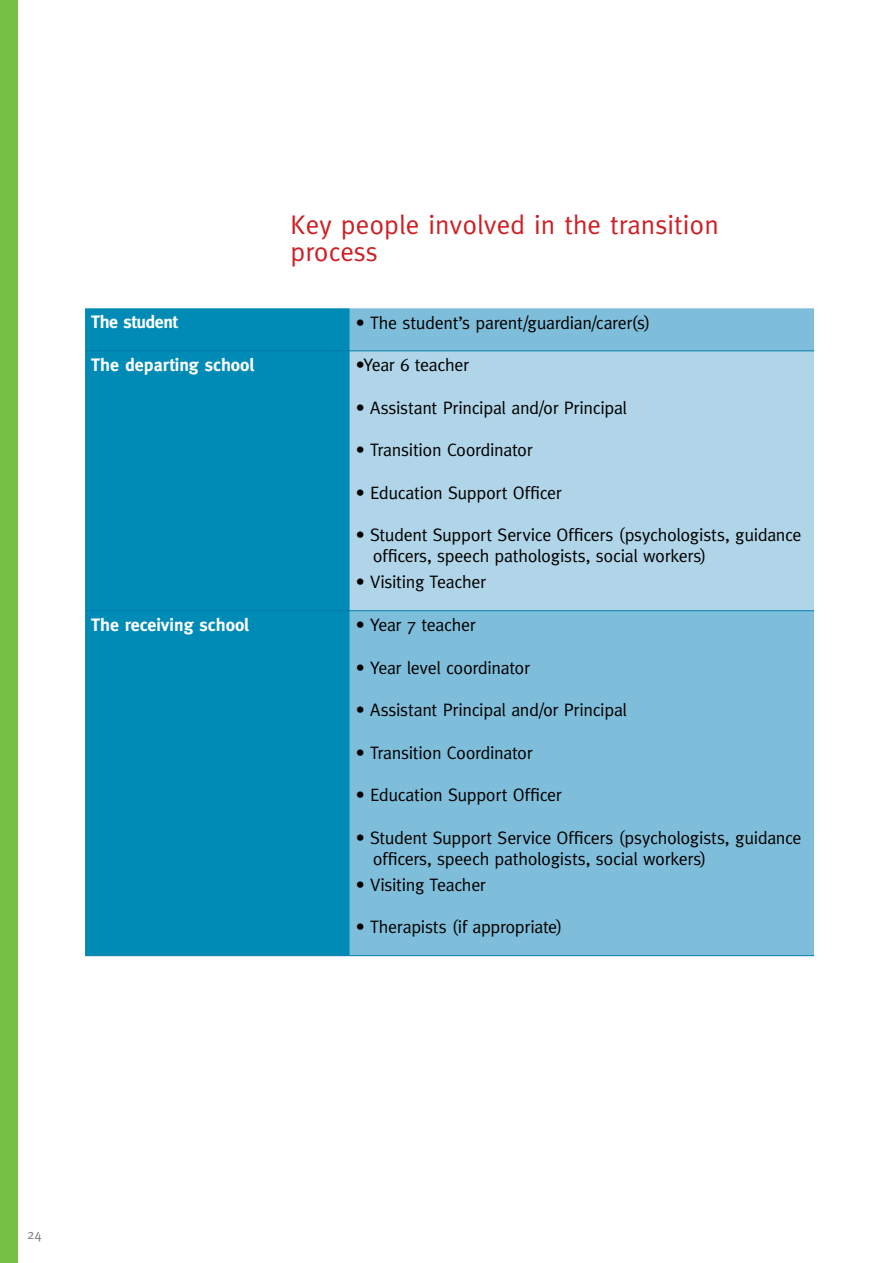
<style>
.page{position:relative;width:893px;height:1263px;background:#fff}
.page>*{position:absolute;margin:0;border:0;box-sizing:border-box;transform-origin:0 0}
.t1{font:27px/27px "Meta";color:#cf1f25}
.t2{font:18px/21px "Meta";letter-spacing:-.02em;color:#000}
.t3{font:700 18px "Meta";color:#fff}
.t4{font:700 18px "Meta";letter-spacing:-.025em;color:#fff}
.t5{font:13.5px "Meta";color:#77787b}
</style>
<div class="page">
<div style="left:0;top:0;width:17px;height:1263px;background:#75c044"></div>
<div style="left:85px;top:308px;width:265px;height:647px;background:#008bb7"></div>
<div style="left:350px;top:308px;width:464px;height:647px;background:#7fbeda"></div>
<div style="left:350px;top:351px;width:464px;height:259px;background:#b0d5e8"></div>
<hr style="left:85px;top:350px;width:265px;height:1px;background:#007aa9">
<hr style="left:350px;top:350px;width:464px;height:1px;background:#007aa9">
<hr style="left:85px;top:610px;width:265px;height:1px;background:#007aa9">
<hr style="left:350px;top:610px;width:464px;height:1px;background:#007aa9">
<hr style="left:85px;top:955px;width:265px;height:1px;background:#007aa9">
<hr style="left:350px;top:955px;width:464px;height:1px;background:#007aa9">
<h1 class="t1" style="left:291px;top:211px;width:430px">Key people involved in the transition process</h1>
<p class="t4" style="left:91px;top:312px;width:88px">The student</p>
<p class="t2" style="left:356px;top:312px;width:296px">• The student’s parent/guardian/carer(s)</p>
<p class="t3" style="left:91px;top:354px;width:165px">The departing school</p>
<p class="t2" style="left:356px;top:354px;width:115px">•Year 6 teacher</p>
<p class="t2" style="left:356px;top:397px;width:273px">• Assistant Principal and/or Principal</p>
<p class="t2" style="left:356px;top:439px;width:178px">• Transition Coordinator</p>
<p class="t2" style="left:356px;top:482px;width:207px">• Education Support Officer</p>
<p class="t2" style="left:373px;top:524px;width:430px;text-indent:-17px">• Student Support Service Officers (psychologists, guidance officers, speech pathologists, social workers)</p>
<p class="t2" style="left:356px;top:571px;width:131px">• Visiting Teacher</p>
<p class="t3" style="left:91px;top:614px;width:160px">The receiving school</p>
<p class="t2" style="left:356px;top:614px;width:121px">• Year 7 teacher</p>
<p class="t2" style="left:356px;top:656px;width:176px">• Year level coordinator</p>
<p class="t2" style="left:356px;top:699px;width:273px">• Assistant Principal and/or Principal</p>
<p class="t2" style="left:356px;top:741px;width:178px">• Transition Coordinator</p>
<p class="t2" style="left:356px;top:784px;width:207px">• Education Support Officer</p>
<p class="t2" style="left:373px;top:827px;width:430px;text-indent:-17px">• Student Support Service Officers (psychologists, guidance officers, speech pathologists, social workers)</p>
<p class="t2" style="left:356px;top:874px;width:131px">• Visiting Teacher</p>
<p class="t2" style="left:356px;top:916px;width:208px">• Therapists (if appropriate)</p>
<p class="t5" style="left:27px;top:1226px;width:16px">24</p>
</div>
